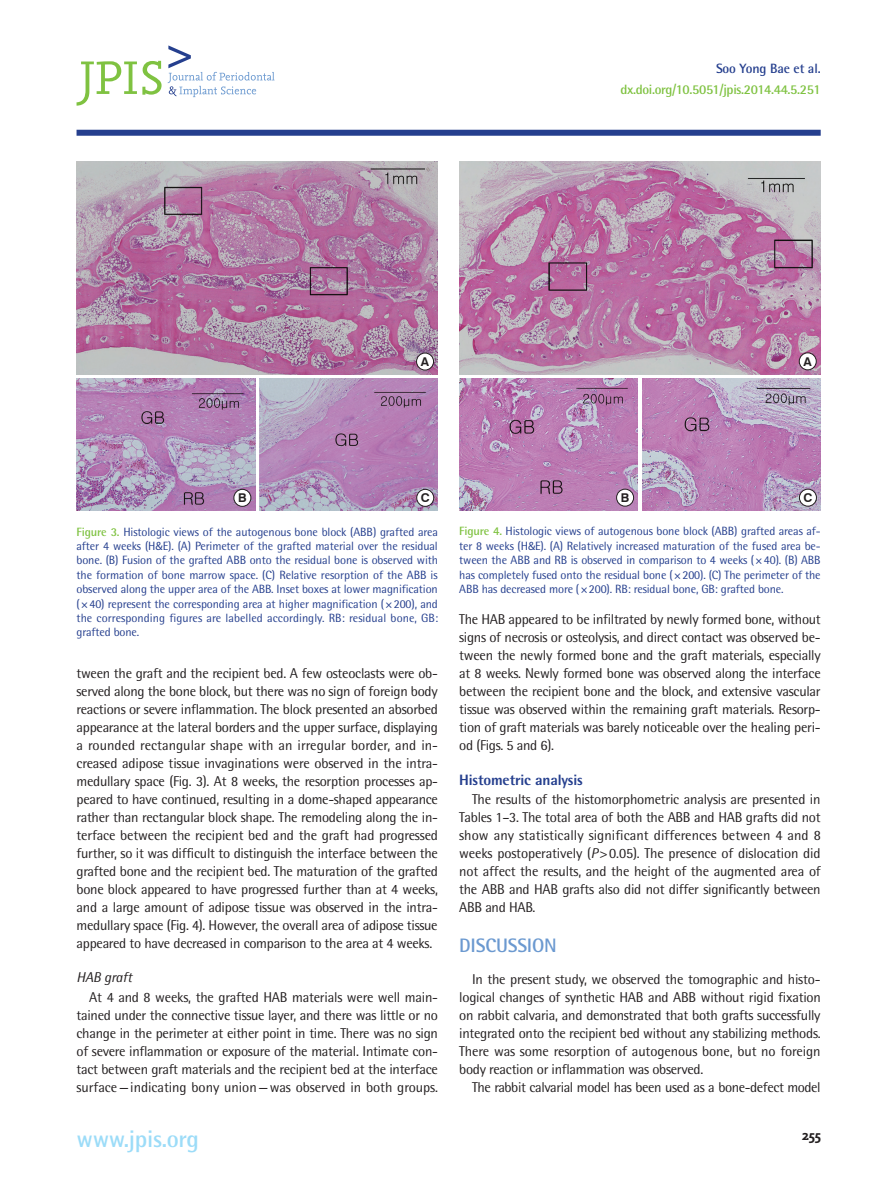
<style>
.page{position:relative;width:893px;height:1191px;background:#fff}
.page>*{position:absolute;margin:0;border:0;box-sizing:border-box;transform-origin:0 0}
.t1{font:700 24px "Rotis Semi Sans Std";letter-spacing:-.01em;color:#9cdcf8}
.대제목{font:700 19.5px "Rotis Semi Sans Std";letter-spacing:-.01em;color:#6b99d0}
.중제목{font:800 15px "Rotis Semi Sans Std";letter-spacing:-.01em;color:#253f8e}
.t2{font:700 15px "Nexus Mix";color:#231f20}
.본문{font:14.25px/18px "Rotis Semi Sans Std";letter-spacing:-.02em;color:#231f20;text-align:justify}
.소제목{font:italic 14.25px "Rotis Semi Sans Std";letter-spacing:-.01em;color:#231f20}
.t3{font:700 13.5px "Rotis Semi Sans Std";letter-spacing:-.025em;color:#7fc241}
.t4{font:700 13.5px "Rotis Semi Sans Std";letter-spacing:-.01em;color:#253f8e}
.t5{font:700 12.15px "Swiss 721 BT";color:#231f20}
.표그림캡션{font:12px/14.4px "Rotis Semi Sans Std";letter-spacing:-.01em;color:#253f8e;text-align:justify}
.s1{font-weight:700;color:#7fc241}
.s2{font-family:"Myriad Pro"}
.s3{font-style:italic}
</style>
<div class="page">
<svg style="left:77px;top:61px;width:85px;height:45px"></svg>
<svg style="left:168px;top:45px;width:107px;height:52px"></svg>
<div style="left:77px;top:130px;width:744px;height:6px;background:#253f8e"></div>
<img style="left:77px;top:162px;width:361px;height:212px">
<div style="left:417px;top:353px;width:17px;height:17px;background:#fff;border-radius:50%"></div>
<div style="left:416px;top:353px;width:18px;height:17px;border:1px solid #231f20;border-radius:50%"></div>
<img style="left:77px;top:379px;width:178px;height:131px">
<img style="left:259px;top:379px;width:179px;height:131px">
<div style="left:234px;top:489px;width:17px;height:17px;background:#fff;border-radius:50%"></div>
<div style="left:234px;top:489px;width:17px;height:17px;border:1px solid #231f20;border-radius:50%"></div>
<div style="left:417px;top:489px;width:17px;height:17px;background:#fff;border-radius:50%"></div>
<div style="left:417px;top:489px;width:17px;height:17px;border:1px solid #231f20;border-radius:50%"></div>
<img style="left:459px;top:162px;width:362px;height:212px">
<div style="left:799px;top:353px;width:17px;height:17px;background:#fff;border-radius:50%"></div>
<div style="left:799px;top:353px;width:17px;height:17px;border:1px solid #231f20;border-radius:50%"></div>
<img style="left:459px;top:378px;width:179px;height:132px">
<img style="left:642px;top:378px;width:179px;height:132px">
<div style="left:617px;top:489px;width:17px;height:17px;background:#fff;border-radius:50%"></div>
<div style="left:616px;top:489px;width:18px;height:17px;border:1px solid #231f20;border-radius:50%"></div>
<div style="left:799px;top:489px;width:17px;height:17px;background:#fff;border-radius:50%"></div>
<div style="left:799px;top:489px;width:18px;height:17px;border:1px solid #231f20;border-radius:50%"></div>
<p class="t4" style="left:716px;top:60px;width:106px">Soo Yong Bae et al.</p>
<p class="t3" style="left:620px;top:81px;width:202px">dx.doi.org/10.5051/jpis.2014.44.5.251</p>
<p class="t5" style="left:421px;top:354px;width:10px">A</p>
<p class="t5" style="left:804px;top:354px;width:10px">A</p>
<p class="t5" style="left:238px;top:490px;width:10px">B</p>
<p class="t5" style="left:421px;top:490px;width:10px">C</p>
<p class="표그림캡션" style="left:77px;top:524px;width:363px"><span class="s1">Figure 3.</span> Histologic views of the autogenous bone block (ABB) grafted area after 4 weeks (H<span class="s2">&amp;</span>E). (A) Perimeter of the grafted material over the residual bone. (B) Fusion of the grafted ABB onto the residual bone is observed with the formation of bone marrow space. (C) Relative resorption of the ABB is observed along the upper area of the ABB. Inset boxes at lower magnification (×40) represent the corresponding area at higher magnification (×200), and the corresponding figures are labelled accordingly. RB: residual bone, GB: grafted bone.</p>
<p class="본문" style="left:77px;top:664px;width:363px">tween the graft and the recipient bed. A few osteoclasts were ob&shy;served along the bone block, but there was no sign of foreign body reactions or severe inflammation. The block presented an absorbed appearance at the lateral borders and the upper surface, displaying a rounded rectangular shape with an irregular border, and in&shy;creased adipose tissue invaginations were observed in the intra&shy;medullary space (Fig. 3). At 8 weeks, the resorption processes ap&shy;peared to have continued, resulting in a dome-shaped appearance rather than rectangular block shape. The remodeling along the in&shy;terface between the recipient bed and the graft had progressed further, so it was difficult to distinguish the interface between the grafted bone and the recipient bed. The maturation of the grafted bone block appeared to have progressed further than at 4 weeks, and a large amount of adipose tissue was observed in the intra&shy;medullary space (Fig. 4). However, the overall area of adipose tissue appeared to have decreased in comparison to the area at 4 weeks.</p>
<p class="소제목" style="left:77px;top:969px;width:57px">HAB graft</p>
<p class="본문" style="left:77px;top:988px;width:363px;text-indent:13px">At 4 and 8 weeks, the grafted HAB materials were well main&shy;tained under the connective tissue layer, and there was little or no change in the perimeter at either point in time. There was no sign of severe inflammation or exposure of the material. Intimate con&shy;tact between graft materials and the recipient bed at the interface surface—indicating bony union—was observed in both groups.</p>
<p class="t5" style="left:621px;top:490px;width:10px">B</p>
<p class="t5" style="left:803px;top:490px;width:10px">C</p>
<p class="표그림캡션" style="left:459px;top:524px;width:363px"><span class="s1">Figure 4.</span> Histologic views of autogenous bone block (ABB) grafted areas af&shy;ter 8 weeks (H<span class="s2">&amp;</span>E). (A) Relatively increased maturation of the fused area be&shy;tween the ABB and RB is observed in comparison to 4 weeks (×40). (B) ABB has completely fused onto the residual bone (×200). (C) The perimeter of the ABB has decreased more (×200). RB: residual bone, GB: grafted bone.</p>
<p class="본문" style="left:459px;top:610px;width:363px">The HAB appeared to be infiltrated by newly formed bone, without signs of necrosis or osteolysis, and direct contact was observed be&shy;tween the newly formed bone and the graft materials, especially at 8 weeks. Newly formed bone was observed along the interface between the recipient bone and the block, and extensive vascular tissue was observed within the remaining graft materials. Resorp&shy;tion of graft materials was barely noticeable over the healing peri&shy;od (Figs. 5 and 6).</p>
<p class="중제목" style="left:459px;top:770px;width:125px">Histometric analysis</p>
<p class="본문" style="left:459px;top:790px;width:363px;text-indent:13px">The results of the histomorphometric analysis are presented in Tables 1–3. The total area of both the ABB and HAB grafts did not show any statistically significant differences between 4 and 8 weeks postoperatively (<span class="s3">P</span>&gt;0.05). The presence of dislocation did not affect the results, and the height of the augmented area of the ABB and HAB grafts also did not differ significantly between ABB and HAB.</p>
<p class="대제목" style="left:459px;top:933px;width:99px">DISCUSSION</p>
<p class="본문" style="left:459px;top:970px;width:363px;text-indent:13px">In the present study, we observed the tomographic and histo&shy;logical changes of synthetic HAB and ABB without rigid fixation on rabbit calvaria, and demonstrated that both grafts successfully integrated onto the recipient bed without any stabilizing methods.<br>There was some resorption of autogenous bone, but no foreign body reaction or inflammation was observed.</p>
<p class="본문" style="left:472px;top:1078px;width:350px">The rabbit calvarial model has been used as a bone-defect model</p>
<h1 class="t1" style="left:77px;top:1124px;width:124px">www.jpis.org</h1>
<p class="t2" style="left:802px;top:1125px;width:20px">255</p>
</div>
